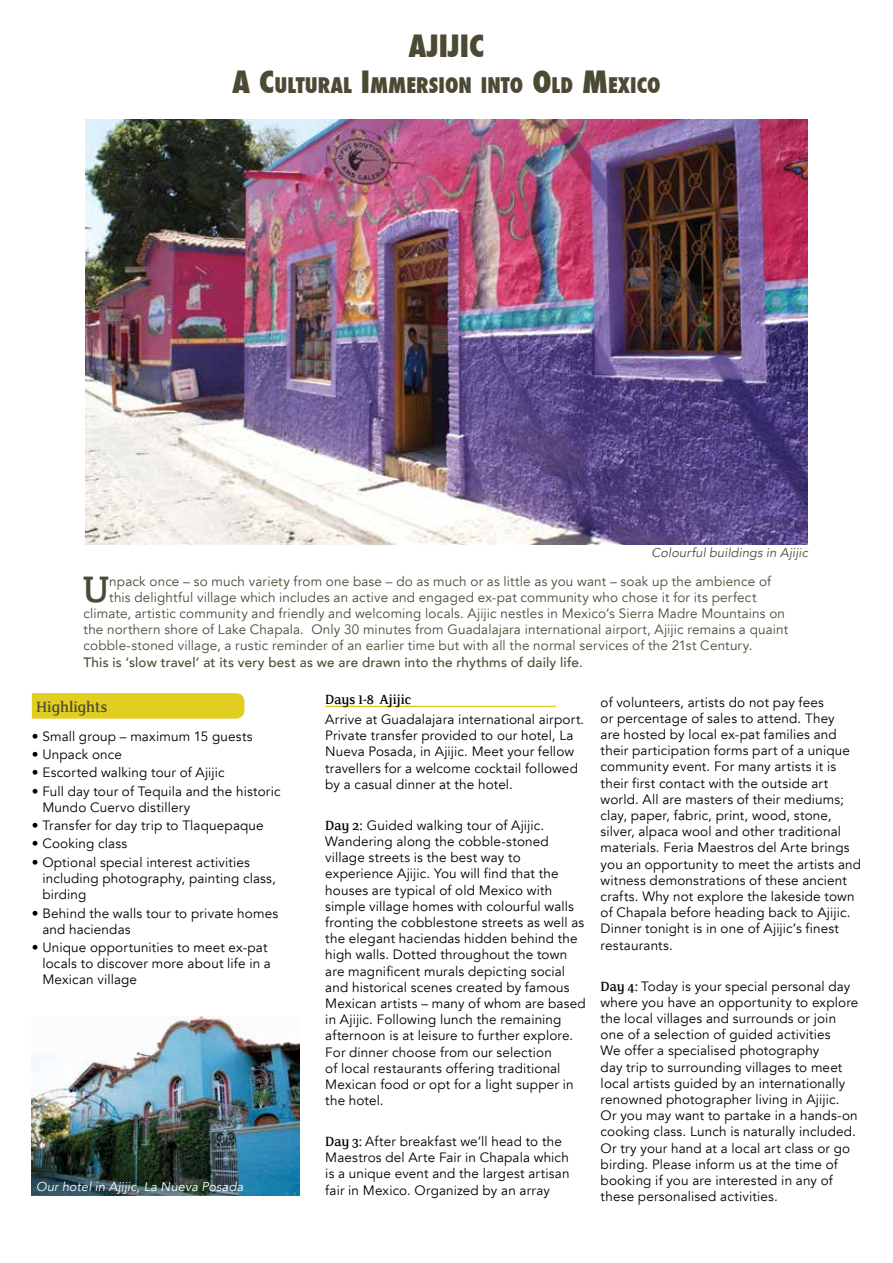
<style>
.page{position:relative;width:893px;height:1263px;background:#fff}
.page>*{position:absolute;margin:0;border:0;box-sizing:border-box;transform-origin:0 0}
.t1{font:37.35px "Crete Thick";color:#4d4a34}
.t2{font:800 condensed 30px "Futura";color:#4d4a34}
.t3{font:800 condensed 21px "Futura";color:#4d4a34}
.t4{font:100 15px "Crete";color:#4d4a34}
.t5{font:13.5px/16.2px "Avenir";letter-spacing:.01em;color:#000}
.t6{font:13.5px "Avenir";letter-spacing:.01em;color:#4d4a34}
.t7{font:500 13.5px "Avenir";letter-spacing:.015em;color:#4d4a34}
.t8{font:100 13.5px "Crete";color:#000}
.t9{font:italic 12.75px "Avenir";letter-spacing:.01em;color:#fff}
.t10{font:italic 12.75px "Avenir";letter-spacing:.01em;color:#4d4a34}
.s1{font-size:30px}
.s2{font-family:"Crete";font-weight:100}
</style>
<div class="page">
<img style="left:85px;top:119px;width:723px;height:425px">
<hr style="left:325px;top:706px;width:231px;height:1px;background:#e2ce20">
<svg style="left:32px;top:693px;width:212px;height:26px"></svg>
<img style="left:32px;top:1017px;width:268px;height:178px">
<h2 class="t2" style="left:409px;top:25px;width:77px">AJIJIC</h2>
<h3 class="t3" style="left:232px;top:71px;width:430px"><span class="s1">A C</span>ULTURAL <span class="s1">I</span>MMERSION INTO <span class="s1">O</span>LD <span class="s1">M</span>EXICO</h3>
<p class="t10" style="left:651px;top:545px;width:158px">Colourful buildings in Ajijic</p>
<h1 class="t1" style="left:83px;top:564px;width:28px">U</h1>
<p class="t6" style="left:109px;top:573px;width:663px">npack once – so much variety from one base – do as much or as little as you want – soak up the ambience of</p>
<p class="t6" style="left:109px;top:589px;width:649px">this delightful village which includes an active and engaged ex-pat community who chose it for its perfect</p>
<p class="t6" style="left:84px;top:605px;width:703px">climate, artistic community and friendly and welcoming locals. Ajijic nestles in Mexico’s Sierra Madre Mountains on</p>
<p class="t6" style="left:84px;top:621px;width:706px">the northern shore of Lake Chapala. Only 30 minutes from Guadalajara international airport, Ajijic remains a quaint</p>
<p class="t6" style="left:84px;top:638px;width:670px">cobble-stoned village, a rustic reminder of an earlier time but with all the normal services of the 21st Century.</p>
<p class="t7" style="left:84px;top:650px;width:501px">This is ‘slow travel’ at its very best as we are drawn into the rhythms of daily life.</p>
<p class="t4" style="left:36px;top:696px;width:73px">Highlights</p>
<p class="t5" style="left:32px;top:728px;width:222px">• Small group – maximum 15 guests</p>
<p class="t5" style="left:32px;top:746px;width:92px">• Unpack once</p>
<p class="t5" style="left:32px;top:765px;width:194px">• Escorted walking tour of Ajijic</p>
<p class="t5" style="left:42px;top:783px;width:240px;text-indent:-11px">• Full day tour of Tequila and the historic<br>Mundo Cuervo distillery</p>
<p class="t5" style="left:32px;top:818px;width:233px">• Transfer for day trip to Tlaquepaque</p>
<p class="t5" style="left:32px;top:836px;width:97px">• Cooking class</p>
<p class="t5" style="left:42px;top:854px;width:235px;text-indent:-11px">• Optional special interest activities including photography, painting class, birding</p>
<p class="t5" style="left:42px;top:905px;width:237px;text-indent:-11px">• Behind the walls tour to private homes and haciendas</p>
<p class="t5" style="left:42px;top:939px;width:230px;text-indent:-11px">• Unique opportunities to meet ex-pat locals to discover more about life in a<br>Mexican village</p>
<p class="t9" style="left:36px;top:1179px;width:209px">Our hotel in Ajijic, La Nueva Posada</p>
<p class="t8" style="left:325px;top:690px;width:87px">Days 1-8 Ajijic</p>
<p class="t5" style="left:325px;top:711px;width:261px">Arrive at Guadalajara international airport.<br>Private transfer provided to our hotel, La Nueva Posada, in Ajijic. Meet your fellow travellers for a welcome cocktail followed by a casual dinner at the hotel.</p>
<p class="t5" style="left:325px;top:817px;width:262px"><span class="s2">Day 2:</span> Guided walking tour of Ajijic.<br>Wandering along the cobble-stoned village streets is the best way to experience Ajijic. You will find that the houses are typical of old Mexico with simple village homes with colourful walls fronting the cobblestone streets as well as the elegant haciendas hidden behind the high walls. Dotted throughout the town are magnificent murals depicting social and historical scenes created by famous Mexican artists – many of whom are based in Ajijic. Following lunch the remaining afternoon is at leisure to further explore.<br>For dinner choose from our selection<br>of local restaurants offering traditional Mexican food or opt for a light supper in the hotel.</p>
<p class="t5" style="left:325px;top:1133px;width:246px"><span class="s2">Day 3:</span> After breakfast we’ll head to the Maestros del Arte Fair in Chapala which is a unique event and the largest artisan fair in Mexico. Organized by an array</p>
<p class="t5" style="left:601px;top:694px;width:262px">of volunteers, artists do not pay fees<br>or percentage of sales to attend. They<br>are hosted by local ex-pat families and their participation forms part of a unique community event. For many artists it is their first contact with the outside art world. All are masters of their mediums; clay, paper, fabric, print, wood, stone, silver, alpaca wool and other traditional materials. Feria Maestros del Arte brings you an opportunity to meet the artists and witness demonstrations of these ancient crafts. Why not explore the lakeside town of Chapala before heading back to Ajijic.<br>Dinner tonight is in one of Ajijic’s finest restaurants.</p>
<p class="t5" style="left:601px;top:978px;width:259px"><span class="s2">Day 4:</span> Today is your special personal day where you have an opportunity to explore the local villages and surrounds or join one of a selection of guided activities<br>We offer a specialised photography<br>day trip to surrounding villages to meet local artists guided by an internationally renowned photographer living in Ajijic.<br>Or you may want to partake in a hands-on cooking class. Lunch is naturally included.<br>Or try your hand at a local art class or go birding. Please inform us at the time of booking if you are interested in any of these personalised activities.</p>
</div>
